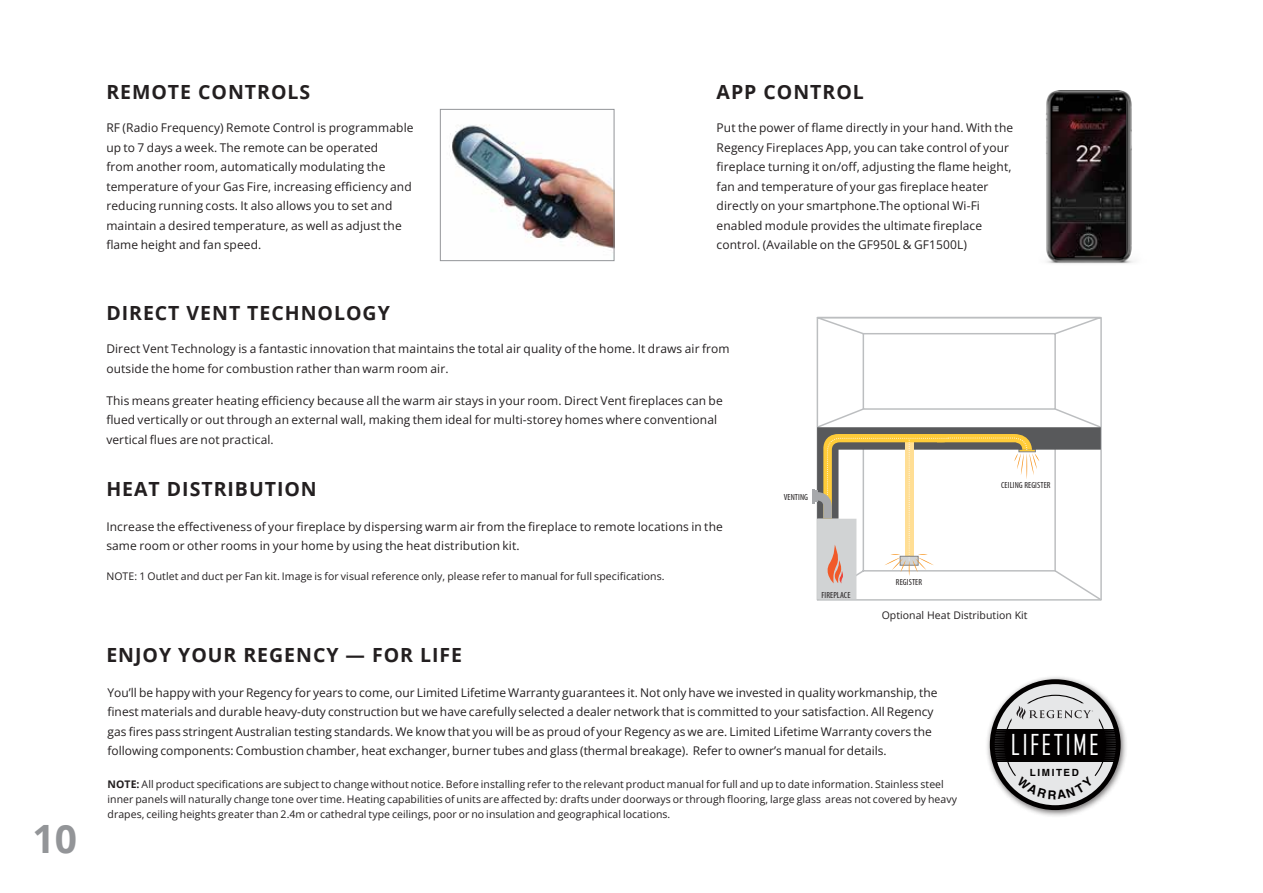
<style>
.page{position:relative;width:1263px;height:893px;background:#fff}
.page>*{position:absolute;margin:0;border:0;box-sizing:border-box;transform-origin:0 0}
.t1{font:700 39px "Open Sans";color:#939598}
.t2{font:27.6px "Agency FB";letter-spacing:.08em;color:#fff}
.t3{font:700 19.5px "Open Sans";letter-spacing:.05em;color:#231f20}
.t4{font:12px/19.5px "Open Sans";letter-spacing:.01em;color:#231f20}
.t5{font:10.5px/15px "Open Sans";letter-spacing:.005em;color:#231f20}
.t6{font:700 9.9px "Helvetica";letter-spacing:.16em;color:#020000}
.t7{font:condensed 8.85px "Myriad Pro";letter-spacing:.01em;color:#231f20}
.s1{font-weight:700}
</style>
<div class="page">
<img style="left:449px;top:124px;width:163px;height:125px">
<div style="left:440px;top:109px;width:174px;height:152px;border:1px solid #939598"></div>
<svg style="left:812px;top:317px;width:290px;height:282px"></svg>
<div style="left:985px;top:675px;width:143px;height:143px;background:#231f20;opacity:.65"></div>
<img style="left:1046px;top:91px;width:88px;height:173px">
<svg style="left:990px;top:679px;width:130px;height:131px"></svg>
<h1 class="t1" style="left:33px;top:811px;width:46px">10</h1>
<h3 class="t3" style="left:106px;top:78px;width:205px">REMOTE CONTROLS</h3>
<h3 class="t3" style="left:717px;top:78px;width:149px">APP CONTROL</h3>
<p class="t4" style="left:106px;top:118px;width:309px">RF (Radio Frequency) Remote Control is programmable up to 7 days a week. The remote can be operated<br>from another room, automatically modulating the temperature of your Gas Fire, increasing efficiency and reducing running costs. It also allows you to set and maintain a desired temperature, as well as adjust the flame height and fan speed.</p>
<p class="t4" style="left:717px;top:118px;width:298px">Put the power of flame directly in your hand. With the Regency Fireplaces App, you can take control of your fireplace turning it on/off, adjusting the flame height, fan and temperature of your gas fireplace heater directly on your smartphone.The optional Wi-Fi enabled module provides the ultimate fireplace control. (Available on the GF950L &amp; GF1500L)</p>
<h3 class="t3" style="left:106px;top:299px;width:285px">DIRECT VENT TECHNOLOGY</h3>
<p class="t4" style="left:106px;top:339px;width:625px">Direct Vent Technology is a fantastic innovation that maintains the total air quality of the home. It draws air from outside the home for combustion rather than warm room air.</p>
<p class="t4" style="left:106px;top:391px;width:618px">This means greater heating efficiency because all the warm air stays in your room. Direct Vent fireplaces can be flued vertically or out through an external wall, making them ideal for multi-storey homes where conventional vertical flues are not practical.</p>
<h3 class="t3" style="left:106px;top:475px;width:212px">HEAT DISTRIBUTION</h3>
<p class="t4" style="left:106px;top:516px;width:618px">Increase the effectiveness of your fireplace by dispersing warm air from the fireplace to remote locations in the same room or other rooms in your home by using the heat distribution kit.</p>
<p class="t5" style="left:106px;top:569px;width:560px">NOTE: 1 Outlet and duct per Fan kit. Image is for visual reference only, please refer to manual for full specifications.</p>
<h3 class="t3" style="left:106px;top:641px;width:357px">ENJOY YOUR REGENCY — FOR LIFE</h3>
<p class="t7" style="left:784px;top:491px;width:26px">VENTING</p>
<p class="t7" style="left:821px;top:589px;width:31px">FIREPLACE</p>
<p class="t7" style="left:896px;top:577px;width:28px">REGISTER</p>
<p class="t7" style="left:1001px;top:480px;width:51px">CEILING REGISTER</p>
<p class="t5" style="left:882px;top:607px;width:147px">Optional Heat Distribution Kit</p>
<p class="t4" style="left:108px;top:682px;width:831px">You’ll be happy with your Regency for years to come, our Limited Lifetime Warranty guarantees it. Not only have we invested in quality workmanship, the finest materials and durable heavy-duty construction but we have carefully selected a dealer network that is committed to your satisfaction. All Regency gas fires pass stringent Australian testing standards. We know that you will be as proud of your Regency as we are. Limited Lifetime Warranty covers the following components: Combustion chamber, heat exchanger, burner tubes and glass (thermal breakage). Refer to owner’s manual for details.</p>
<p class="t5" style="left:108px;top:777px;width:851px"><span class="s1">NOTE:</span> All product specifications are subject to change without notice. Before installing refer to the relevant product manual for full and up to date information. Stainless steel inner panels will naturally change tone over time. Heating capabilities of units are affected by: drafts under doorways or through flooring, large glass areas not covered by heavy drapes, ceiling heights greater than 2.4m or cathedral type ceilings, poor or no insulation and geographical locations.</p>
<h2 class="t2" style="left:1011px;top:728px;width:89px">LIFETIME</h2>
<p class="t6" style="left:1030px;top:766px;width:50px">LIMITED</p>
</div>
